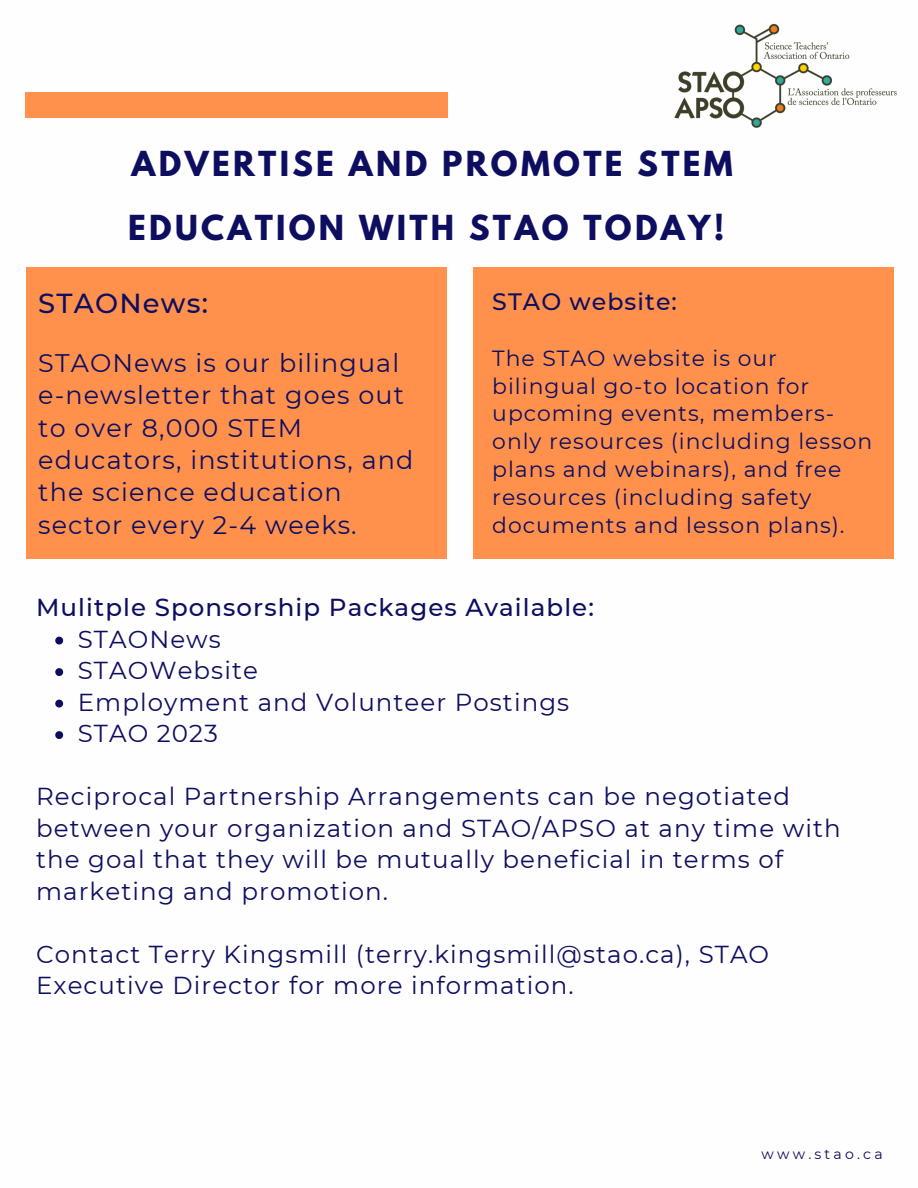
<style>
.page{position:relative;width:918px;height:1188px;background:#fff}
.page>*{position:absolute;margin:0;border:0;box-sizing:border-box;transform-origin:0 0}
.t1{font:700 30.6px/64.7px "League Spartan";letter-spacing:.11em;color:#0e0e60}
.t2{font:500 27.45px "Montserrat";letter-spacing:.045em;color:#0e0e60}
.t3{font:25.35px/32.4px "Montserrat";letter-spacing:.045em;color:#0e0e60}
.t4{font:24.45px/31.5px "Montserrat";letter-spacing:.045em;color:#0e0e60}
.t5{font:500 24.45px "Montserrat";letter-spacing:.045em;color:#0e0e60}
.t6{font:500 23.7px "Montserrat";letter-spacing:.045em;color:#0e0e60}
.t7{font:21.9px/27.9px "Montserrat";letter-spacing:.045em;color:#0e0e60}
.t8{font:14.1px "Montserrat";letter-spacing:.225em;color:#0e0e60}
</style>
<div class="page">
<div style="left:26px;top:92px;width:422px;height:25px;background:#ff914d"></div>
<img style="left:674px;top:23px;width:223px;height:105px">
<div style="left:26px;top:267px;width:420px;height:292px;background:#ff914d"></div>
<div style="left:473px;top:267px;width:421px;height:292px;background:#ff914d"></div>
<svg style="left:55px;top:637px;width:8px;height:8px"></svg>
<svg style="left:55px;top:668px;width:8px;height:8px"></svg>
<svg style="left:55px;top:700px;width:8px;height:8px"></svg>
<svg style="left:55px;top:731px;width:8px;height:8px"></svg>
<p class="t1" style="left:128px;top:135px;width:606px">ADVERTISE AND PROMOTE STEM<br>EDUCATION WITH STAO TODAY!</p>
<p class="t2" style="left:38px;top:287px;width:171px">STAONews:</p>
<p class="t3" style="left:38px;top:347px;width:377px">STAONews is our bilingual e-newsletter that goes out to over 8,000 STEM educators, institutions, and the science education sector every 2-4 weeks.</p>
<p class="t6" style="left:492px;top:287px;width:186px">STAO website:</p>
<p class="t7" style="left:492px;top:344px;width:381px">The STAO website is our bilingual go-to location for upcoming events, members&shy;only resources (including lesson plans and webinars), and free resources (including safety documents and lesson plans).</p>
<p class="t5" style="left:36px;top:593px;width:559px">Mulitple Sponsorship Packages Available:</p>
<p class="t4" style="left:78px;top:623px;width:493px">STAONews<br>STAOWebsite<br>Employment and Volunteer Postings<br>STAO 2023</p>
<p class="t4" style="left:36px;top:781px;width:806px">Reciprocal Partnership Arrangements can be negotiated between your organization and STAO/APSO at any time with the goal that they will be mutually beneficial in terms of marketing and promotion.</p>
<p class="t4" style="left:36px;top:938px;width:735px">Contact Terry Kingsmill (terry.kingsmill@stao.ca), STAO<br>Executive Director for more information.</p>
<p class="t8" style="left:762px;top:1145px;width:123px">www.stao.ca</p>
</div>
